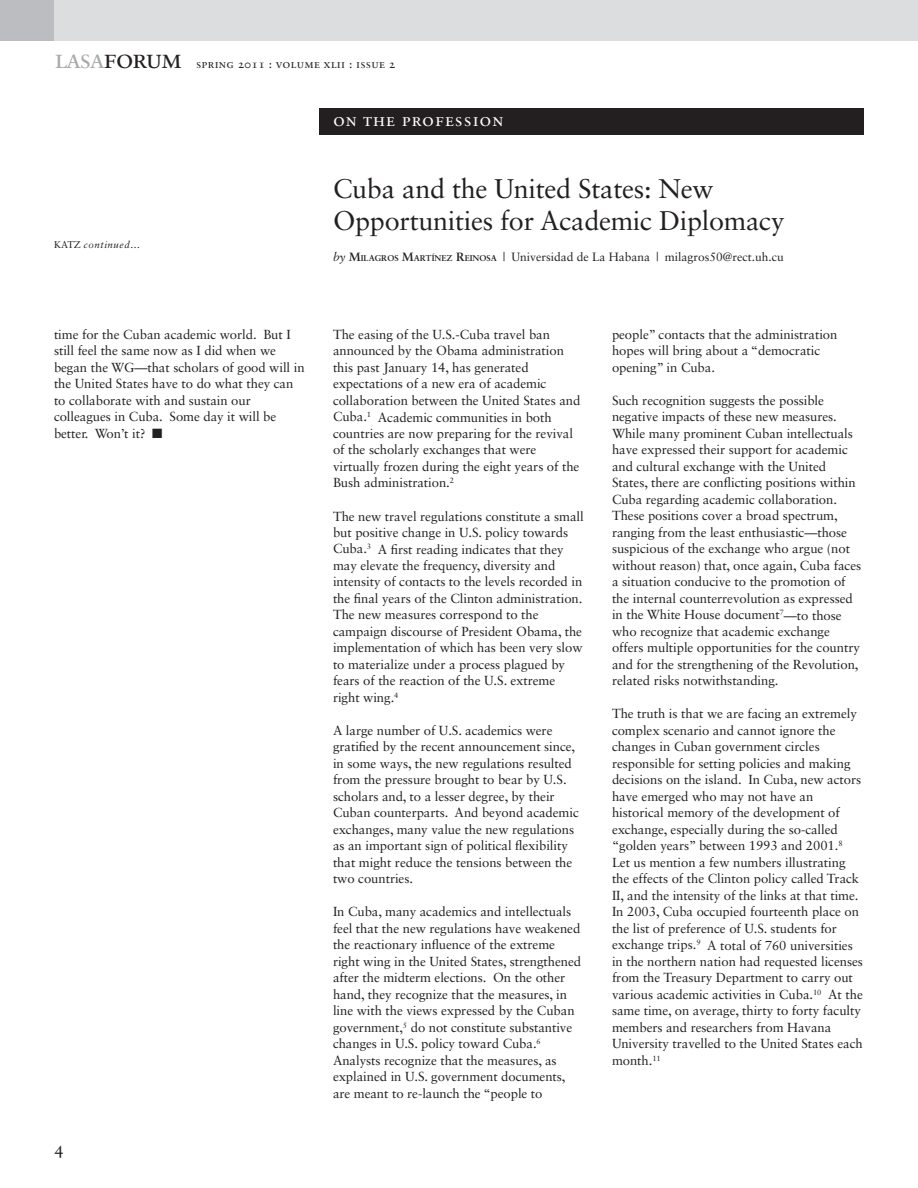
<style>
.page{position:relative;width:918px;height:1188px;background:#fff}
.page>*{position:absolute;margin:0;border:0;box-sizing:border-box;transform-origin:0 0}
.t1{font:27px/31.5px "Sabon LT Std";letter-spacing:-.01em;color:#231f20}
.t2{font:27px "Sabon Roman SC";letter-spacing:-.045em;color:#231f20}
.t3{font:18px "Sabon Roman SC";letter-spacing:.05em;color:#fff}
.t4{font:18px "Sabon Roman Os F";color:#231f20}
.t5{font:13.2px/16.5px "Sabon LT Std";letter-spacing:-.005em;color:#231f20}
.t6{font:12px "Sabon LT Std";color:#231f20}
.t7{font:12px "Sabon Roman SC";letter-spacing:.02em;color:#231f20}
.t8{font:italic 9.75px "Sabon LT Std";letter-spacing:.06em;color:#231f20}
.t9{font:9.75px "Sabon LT Std";color:#231f20}
.s1{color:#a8a9ad}
.s2{font-style:italic}
.s3{font-family:"Sabon";font-weight:700}
.s4{font-family:"Sabon";font-weight:700;font-size:8.4px}
</style>
<div class="page">
<div style="left:0;top:0;width:54px;height:40px;background:#bcbdc0"></div>
<div style="left:54px;top:0;width:864px;height:40px;background:#dcdddf"></div>
<div style="left:320px;top:108px;width:544px;height:27px;background:#231f20"></div>
<h1 class="t2" style="left:54px;top:42px;width:130px"><span class="s1">lasa</span>forum</h1>
<p class="t7" style="left:196px;top:56px;width:201px">spring 2011 : volume xlii : issue 2</p>
<p class="t9" style="left:54px;top:238px;width:15px">Katz</p>
<p class="t8" style="left:84px;top:238px;width:58px">continued…</p>
<p class="t5" style="left:54px;top:326px;width:252px">time for the Cuban academic world. But I still feel the same now as I did when we began the WG—that scholars of good will in the United States have to do what they can to collaborate with and sustain our colleagues in Cuba. Some day it will be better. Won’t it? ■</p>
<h2 class="t4" style="left:54px;top:1137px;width:12px">4</h2>
<h2 class="t3" style="left:333px;top:109px;width:172px">on the profession</h2>
<h1 class="t1" style="left:333px;top:173px;width:453px">Cuba and the United States: New<br>Opportunities for Academic Diplomacy</h1>
<p class="t6" style="left:333px;top:250px;width:452px"><span class="s2">by</span> <span class="s3">M</span><span class="s4">ILAGROS</span> <span class="s3">M</span><span class="s4">ARTÍNEZ</span> <span class="s3">R</span><span class="s4">EINOSA</span> | Universidad de La Habana | milagros50@rect.uh.cu</p>
<p class="t5" style="left:333px;top:326px;width:249px">The easing of the U.S.-Cuba travel ban announced by the Obama administration this past January 14, has generated expectations of a new era of academic collaboration between the United States and Cuba.<sup>1</sup> Academic communities in both countries are now preparing for the revival of the scholarly exchanges that were virtually frozen during the eight years of the Bush administration.<sup>2</sup></p>
<p class="t5" style="left:333px;top:508px;width:252px">The new travel regulations constitute a small but positive change in U.S. policy towards Cuba.<sup>3</sup> A first reading indicates that they may elevate the frequency, diversity and intensity of contacts to the levels recorded in the final years of the Clinton administration.<br>The new measures correspond to the campaign discourse of President Obama, the implementation of which has been very slow to materialize under a process plagued by fears of the reaction of the U.S. extreme right wing.<sup>4</sup></p>
<p class="t5" style="left:333px;top:722px;width:247px">A large number of U.S. academics were gratified by the recent announcement since, in some ways, the new regulations resulted from the pressure brought to bear by U.S. scholars and, to a lesser degree, by their Cuban counterparts. And beyond academic exchanges, many value the new regulations as an important sign of political flexibility that might reduce the tensions between the two countries.</p>
<p class="t5" style="left:333px;top:904px;width:250px">In Cuba, many academics and intellectuals feel that the new regulations have weakened the reactionary influence of the extreme right wing in the United States, strengthened after the midterm elections. On the other hand, they recognize that the measures, in line with the views expressed by the Cuban government,<sup>5</sup> do not constitute substantive changes in U.S. policy toward Cuba.<sup>6<br></sup>Analysts recognize that the measures, as explained in U.S. government documents, are meant to re-launch the “people to</p>
<p class="t5" style="left:612px;top:326px;width:227px">people” contacts that the administration hopes will bring about a “democratic opening” in Cuba.</p>
<p class="t5" style="left:612px;top:392px;width:251px">Such recognition suggests the possible negative impacts of these new measures.<br>While many prominent Cuban intellectuals have expressed their support for academic and cultural exchange with the United States, there are conflicting positions within Cuba regarding academic collaboration.<br>These positions cover a broad spectrum, ranging from the least enthusiastic—those suspicious of the exchange who argue (not without reason) that, once again, Cuba faces a situation conducive to the promotion of the internal counterrevolution as expressed in the White House document<sup>7</sup>—to those who recognize that academic exchange offers multiple opportunities for the country and for the strengthening of the Revolution, related risks notwithstanding.</p>
<p class="t5" style="left:612px;top:706px;width:252px">The truth is that we are facing an extremely complex scenario and cannot ignore the changes in Cuban government circles responsible for setting policies and making decisions on the island. In Cuba, new actors have emerged who may not have an historical memory of the development of exchange, especially during the so-called “golden years” between 1993 and 2001.<sup>8<br></sup>Let us mention a few numbers illustrating the effects of the Clinton policy called Track II, and the intensity of the links at that time.<br>In 2003, Cuba occupied fourteenth place on the list of preference of U.S. students for exchange trips.<sup>9</sup> A total of 760 universities in the northern nation had requested licenses from the Treasury Department to carry out various academic activities in Cuba.<sup>10</sup> At the same time, on average, thirty to forty faculty members and researchers from Havana University travelled to the United States each month.<sup>11</sup></p>
</div>
